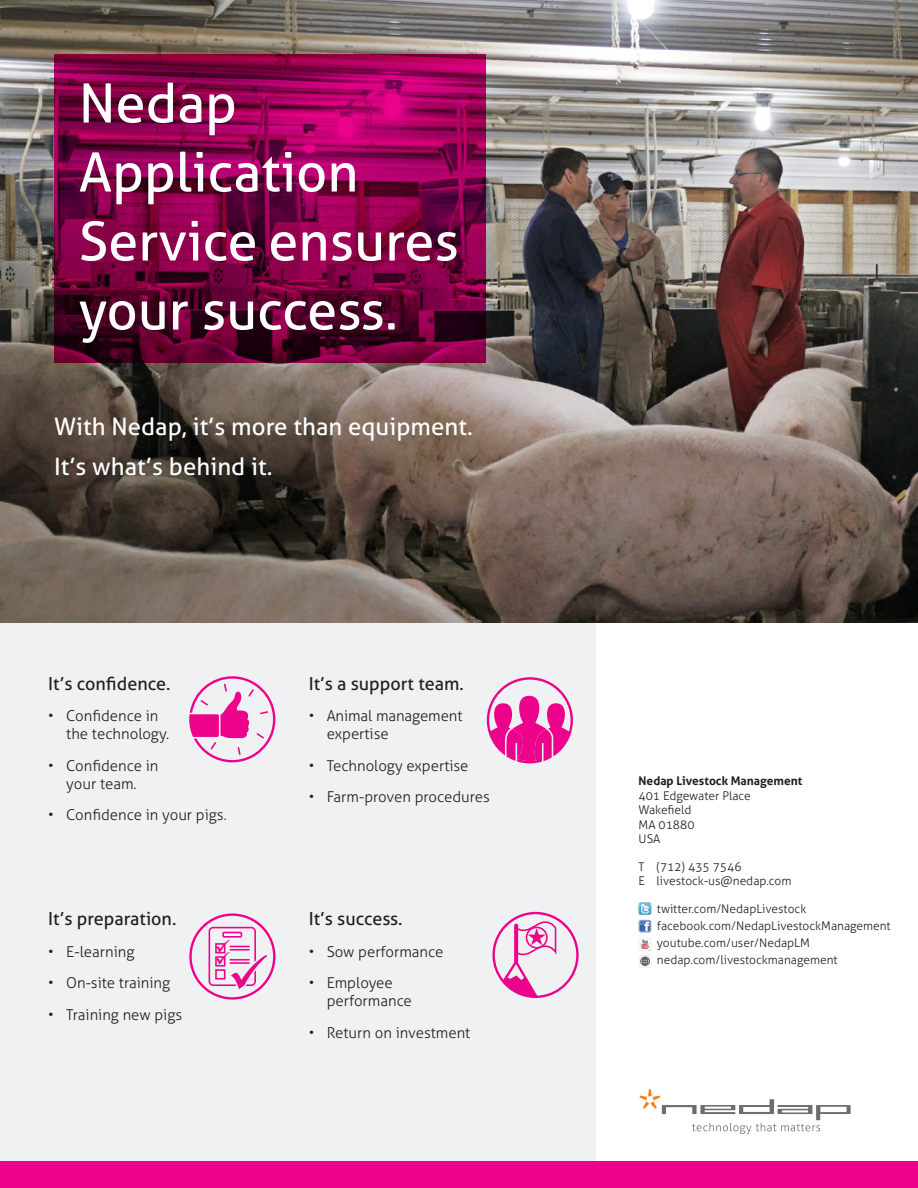
<style>
.page{position:relative;width:918px;height:1188px;background:#fff}
.page>*{position:absolute;margin:0;border:0;box-sizing:border-box;transform-origin:0 0}
.t1{font:54px/69px "Aller";color:#fff}
.t2{font:24px/40.5px "Aller";color:#fff}
.benefits_text___tier{font:18px "Aller";color:#231f20}
.t3{font:300 15px/18px "Aller";color:#231f20}
.t4{font:300 12px/14.4px "Aller";color:#231f20}
.t5{font:700 12px "Aller";color:#231f20}
.s1{font-weight:700}
</style>
<div class="page">
<div style="left:0;top:622px;width:595px;height:566px;background:#f0f1f2"></div>
<img style="left:0;top:0;width:918px;height:622px">
<div style="left:0;top:1161px;width:918px;height:27px;background:#ed028c"></div>
<svg style="left:54px;top:54px;width:432px;height:309px;background:#7b0043"></svg>
<svg style="left:640px;top:1089px;width:211px;height:45px"></svg>
<svg style="left:639px;top:902px;width:12px;height:30px"></svg>
<svg style="left:639px;top:938px;width:12px;height:12px"></svg>
<svg style="left:641px;top:939px;width:8px;height:10px"></svg>
<svg style="left:639px;top:955px;width:12px;height:13px"></svg>
<svg style="left:189px;top:676px;width:86px;height:86px"></svg>
<div style="left:189px;top:913px;width:86px;height:87px;border:2px solid #ed028c;border-radius:50%"></div>
<svg style="left:487px;top:677px;width:86px;height:87px"></svg>
<svg style="left:492px;top:912px;width:87px;height:86px"></svg>
<div style="left:526px;top:927px;width:22px;height:22px;border:2px solid #ed028c;border-radius:50%"></div>
<svg style="left:209px;top:927px;width:58px;height:62px"></svg>
<p class="t1" style="left:79px;top:69px;width:382px">Nedap<br>Application<br>Service ensures your success.</p>
<p class="t2" style="left:54px;top:406px;width:420px">With Nedap, it’s more than equipment.<br>It’s what’s behind it.</p>
<p class="benefits_text___tier" style="left:48px;top:672px;width:124px">It’s confidence.</p>
<p class="t3" style="left:66px;top:707px;width:105px;text-indent:-18px">• Confidence in the technology.</p>
<p class="t3" style="left:48px;top:756px;width:112px;text-align:center">• Confidence in your team.</p>
<p class="t3" style="left:48px;top:806px;width:180px">• Confidence in your pigs.</p>
<p class="benefits_text___tier" style="left:48px;top:908px;width:130px">It’s preparation.</p>
<p class="t3" style="left:48px;top:942px;width:88px">• E-learning</p>
<p class="t3" style="left:48px;top:974px;width:123px">• On-site training</p>
<p class="t3" style="left:48px;top:1005px;width:135px">• Training new pigs</p>
<p class="benefits_text___tier" style="left:309px;top:672px;width:157px">It’s a support team.</p>
<p class="t3" style="left:327px;top:707px;width:137px;text-indent:-18px">• Animal management expertise</p>
<p class="t3" style="left:309px;top:756px;width:161px">• Technology expertise</p>
<p class="t3" style="left:309px;top:788px;width:183px">• Farm-proven procedures</p>
<p class="benefits_text___tier" style="left:309px;top:908px;width:95px">It’s success.</p>
<p class="t3" style="left:309px;top:942px;width:136px">• Sow performance</p>
<p class="t3" style="left:327px;top:974px;width:87px;text-indent:-18px">• Employee performance</p>
<p class="t3" style="left:309px;top:1023px;width:163px">• Return on investment</p>
<p class="t4" style="left:639px;top:774px;width:165px"><span class="s1">Nedap Livestock Management<br></span>401 Edgewater Place<br>Wakefield<br>MA 01880<br>USA</p>
<p class="t4" style="left:639px;top:859px;width:154px">T (712) 435 7546<br>E livestock-us@nedap.com</p>
<p class="t4" style="left:657px;top:902px;width:151px">twitter.com/NedapLivestock</p>
<p class="t4" style="left:657px;top:919px;width:235px">facebook.com/NedapLivestockManagement</p>
<p class="t4" style="left:657px;top:936px;width:155px">youtube.com/user/NedapLM</p>
<p class="t4" style="left:657px;top:953px;width:182px">nedap.com/livestockmanagement</p>
<p class="t5" style="left:637px;top:779px;width:166px">Nedap Livestock Management</p>
<p class="t4" style="left:637px;top:793px;width:114px;line-height:13.5px">401 Edgewater Place<br>Wake eld<br>MA 01880<br>USA</p>
<p class="t4" style="left:637px;top:860px;width:7px">T</p>
<p class="t4" style="left:637px;top:861px;width:157px;line-height:13.5px;text-indent:21px">(712) 435 7546<br>E livestock-us@nedap.com</p>
</div>
